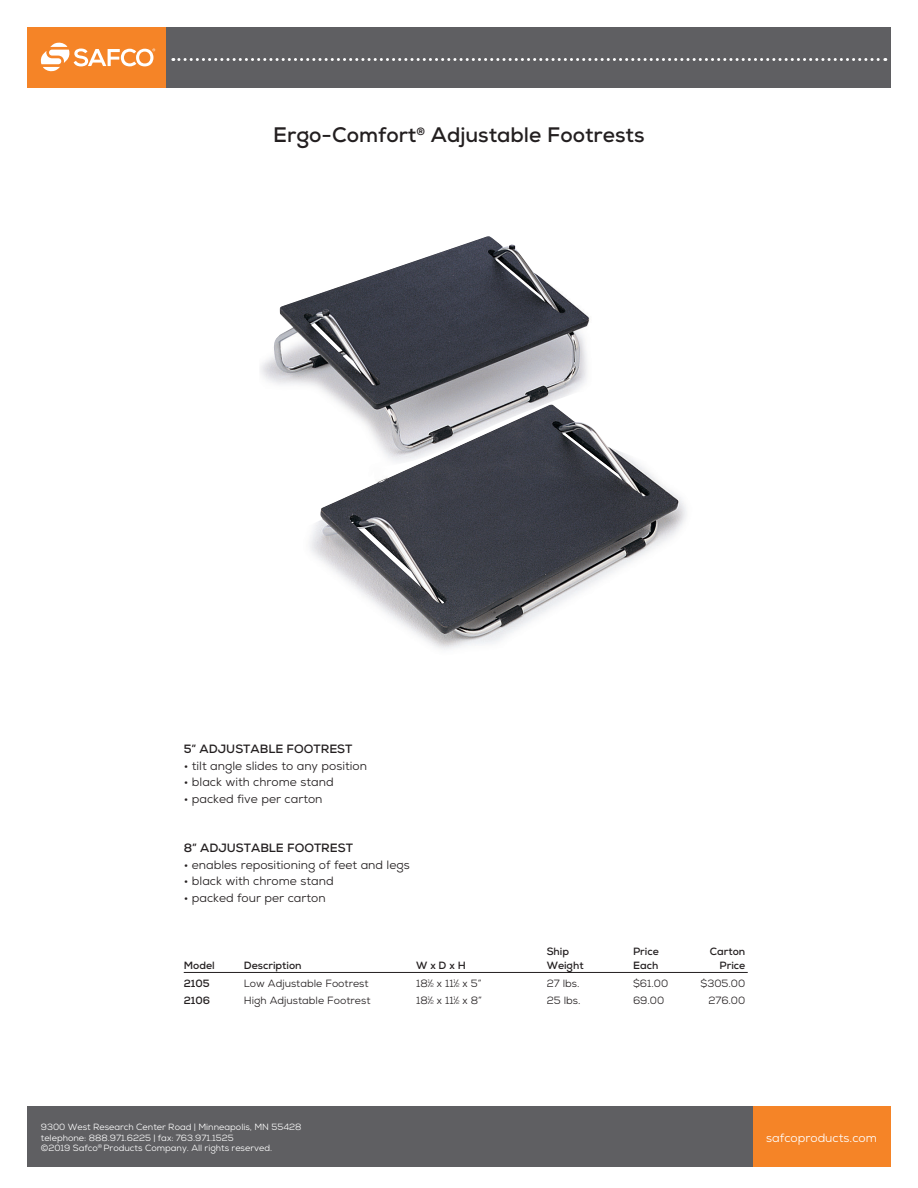
<style>
.page{position:relative;width:918px;height:1188px;background:#fff}
.page>*{position:absolute;margin:0;border:0;box-sizing:border-box;transform-origin:0 0}
.t1{font:700 21px "Nexa";color:#231f20}
.t2{font:12px "Nexa";color:#231f20}
.t3{font:700 12px "Nexa";color:#231f20}
.t4{font:12px "Nexa";color:#fff}
.t5{font:10.5px "Nexa";color:#231f20}
.t6{font:700 10.5px "Nexa";color:#231f20}
.t7{font:9px/10.8px "Nexa";color:#fff}
.s1{font-size:5.25px}
</style>
<div class="page">
<div style="left:165px;top:27px;width:726px;height:60px;background:#5f5f62"></div>
<svg style="left:173px;top:58px;width:713px;height:3px"></svg>
<div style="left:753px;top:1106px;width:138px;height:61px;background:#f58427"></div>
<div style="left:27px;top:1106px;width:726px;height:61px;background:#5f5f62"></div>
<div style="left:27px;top:27px;width:138px;height:60px;background:#f58427"></div>
<svg style="left:40px;top:42px;width:115px;height:30px"></svg>
<img style="left:260px;top:236px;width:427px;height:414px">
<hr style="left:184px;top:972px;width:564px;height:1px;background:#231f20">
<h1 class="t1" style="left:273px;top:121px;width:373px">Ergo-Comfort<sup>®</sup> Adjustable Footrests</h1>
<p class="t3" style="left:184px;top:741px;width:170px">5” ADJUSTABLE FOOTREST</p>
<p class="t2" style="left:184px;top:758px;width:185px">• tilt angle slides to any position</p>
<p class="t2" style="left:184px;top:774px;width:151px">• black with chrome stand</p>
<p class="t2" style="left:184px;top:791px;width:140px">• packed five per carton</p>
<p class="t3" style="left:184px;top:840px;width:171px">8” ADJUSTABLE FOOTREST</p>
<p class="t2" style="left:184px;top:857px;width:228px">• enables repositioning of feet and legs</p>
<p class="t2" style="left:184px;top:873px;width:151px">• black with chrome stand</p>
<p class="t2" style="left:184px;top:890px;width:143px">• packed four per carton</p>
<p class="t6" style="left:547px;top:944px;width:24px">Ship</p>
<p class="t6" style="left:633px;top:944px;width:27px">Price</p>
<p class="t6" style="left:710px;top:944px;width:37px">Carton</p>
<p class="t6" style="left:184px;top:959px;width:33px">Model</p>
<p class="t6" style="left:244px;top:959px;width:59px">Description</p>
<p class="t6" style="left:416px;top:959px;width:51px">W x D x H</p>
<p class="t6" style="left:547px;top:959px;width:38px">Weight</p>
<p class="t6" style="left:633px;top:959px;width:27px">Each</p>
<p class="t6" style="left:719px;top:959px;width:27px">Price</p>
<p class="t6" style="left:184px;top:977px;width:27px">2105</p>
<p class="t5" style="left:244px;top:977px;width:126px">Low Adjustable Footrest</p>
<p class="t5" style="left:416px;top:977px;width:67px">18<sup>1</sup>⁄<span class="s1">2</span> x 11<sup>1</sup>⁄<span class="s1">2</span> x 5”</p>
<p class="t5" style="left:547px;top:977px;width:34px">27 lbs.</p>
<p class="t5" style="left:633px;top:977px;width:37px">$61.00</p>
<p class="t5" style="left:701px;top:977px;width:46px">$305.00</p>
<p class="t6" style="left:184px;top:993px;width:28px">2106</p>
<p class="t5" style="left:244px;top:993px;width:128px">High Adjustable Footrest</p>
<p class="t5" style="left:416px;top:993px;width:67px">18<sup>1</sup>⁄<span class="s1">2</span> x 11<sup>1</sup>⁄<span class="s1">2</span> x 8”</p>
<p class="t5" style="left:547px;top:993px;width:35px">25 lbs.</p>
<p class="t5" style="left:633px;top:993px;width:33px">69.00</p>
<p class="t5" style="left:708px;top:993px;width:38px">276.00</p>
<p class="t7" style="left:41px;top:1121px;width:262px">9300 West Research Center Road | Minneapolis, MN 55428 telephone: 888.971.6225 | fax: 763.971.1525<br>©2019 Safco<sup>®</sup> Products Company. All rights reserved.</p>
<p class="t4" style="left:766px;top:1130px;width:112px">safcoproducts.com</p>
</div>
